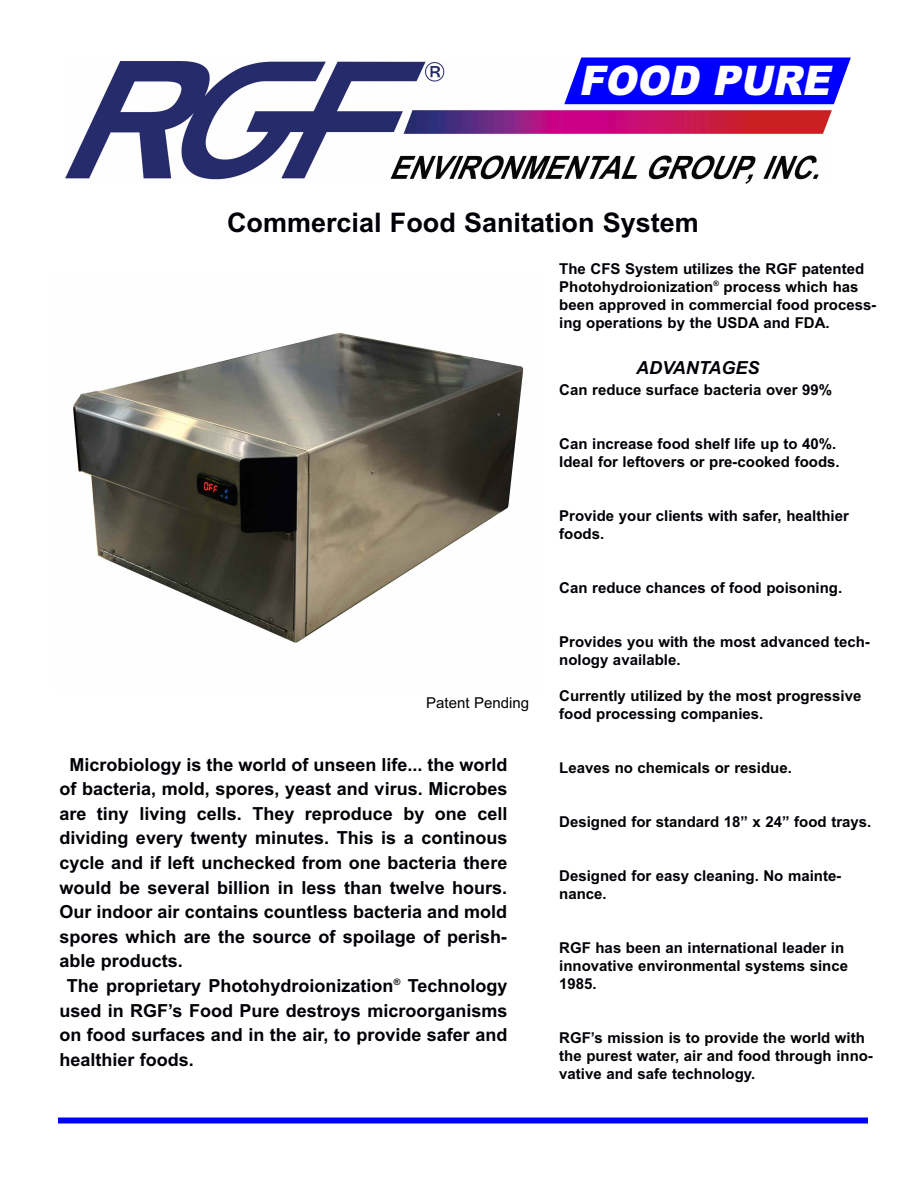
<style>
.page{position:relative;width:918px;height:1188px;background:#fff}
.page>*{position:absolute;margin:0;border:0;box-sizing:border-box;transform-origin:0 0}
.t1{font:italic 900 40.8px "Arial";color:#fff;scale:.94 1}
.t2{font:700 27px "Arial";color:#000006}
.t3{font:700 18px "Arial";color:#000006}
.t4{font:italic 700 18px "Arial";color:#000006}
.t5{font:700 15px/18px "Arial";color:#000006}
.t6{font:15px "Arial";color:#000006}
</style>
<div class="page">
<img style="left:66px;top:62px;width:766px;height:121px">
<svg style="left:564px;top:57px;width:287px;height:47px"></svg>
<div style="left:58px;top:1118px;width:810px;height:6px;background:#00f"></div>
<img style="left:73px;top:333px;width:451px;height:310px">
<h1 class="t1" style="left:579px;top:57px;width:280px">FOOD PURE</h1>
<h2 class="t2" style="left:227px;top:206px;width:473px">Commercial Food Sanitation System</h2>
<p class="t5" style="left:559px;top:260px;width:319px">The CFS System utilizes the RGF patented Photohydroionization<sup>®</sup> process which has been approved in commercial food process&shy;ing operations by the USDA and FDA.</p>
<p class="t4" style="left:636px;top:357px;width:125px">ADVANTAGES</p>
<p class="t5" style="left:559px;top:381px;width:275px">Can reduce surface bacteria over 99%</p>
<p class="t5" style="left:559px;top:435px;width:282px">Can increase food shelf life up to 40%.<br>Ideal for leftovers or pre-cooked foods.</p>
<p class="t5" style="left:559px;top:507px;width:291px">Provide your clients with safer, healthier foods.</p>
<p class="t6" style="left:426px;top:694px;width:104px">Patent Pending</p>
<p class="t3" style="left:69px;top:754px;width:439px">Microbiology is the world of unseen life... the world</p>
<p class="t3" style="left:59px;top:778px;width:449px">of bacteria, mold, spores, yeast and virus. Microbes</p>
<p class="t3" style="left:59px;top:803px;width:449px">are tiny living cells. They reproduce by one cell</p>
<p class="t3" style="left:59px;top:828px;width:449px">dividing every twenty minutes. This is a continous</p>
<p class="t3" style="left:59px;top:852px;width:449px">cycle and if left unchecked from one bacteria there</p>
<p class="t3" style="left:59px;top:877px;width:449px">would be several billion in less than twelve hours.</p>
<p class="t3" style="left:59px;top:901px;width:449px">Our indoor air contains countless bacteria and mold</p>
<p class="t3" style="left:59px;top:926px;width:449px">spores which are the source of spoilage of perish-</p>
<p class="t3" style="left:59px;top:951px;width:125px">able products.</p>
<p class="t3" style="left:67px;top:975px;width:442px">The proprietary Photohydroionization<sup>®</sup> Technology</p>
<p class="t3" style="left:59px;top:1000px;width:449px">used in RGF’s Food Pure destroys microorganisms</p>
<p class="t3" style="left:59px;top:1024px;width:449px">on food surfaces and in the air, to provide safer and</p>
<p class="t3" style="left:59px;top:1049px;width:136px">healthier foods.</p>
<p class="t5" style="left:559px;top:579px;width:284px">Can reduce chances of food poisoning.</p>
<p class="t5" style="left:559px;top:633px;width:312px">Provides you with the most advanced tech&shy;nology available.</p>
<p class="t5" style="left:559px;top:687px;width:304px">Currently utilized by the most progressive food processing companies.</p>
<p class="t5" style="left:559px;top:759px;width:234px">Leaves no chemicals or residue.</p>
<p class="t5" style="left:559px;top:813px;width:314px">Designed for standard 18” x 24” food trays.</p>
<p class="t5" style="left:559px;top:867px;width:284px">Designed for easy cleaning. No mainte&shy;nance.</p>
<p class="t5" style="left:559px;top:939px;width:290px">RGF has been an international leader in innovative environmental systems since<br>1985.</p>
<p class="t5" style="left:559px;top:1029px;width:315px">RGF’s mission is to provide the world with the purest water, air and food through inno&shy;vative and safe technology.</p>
</div>
